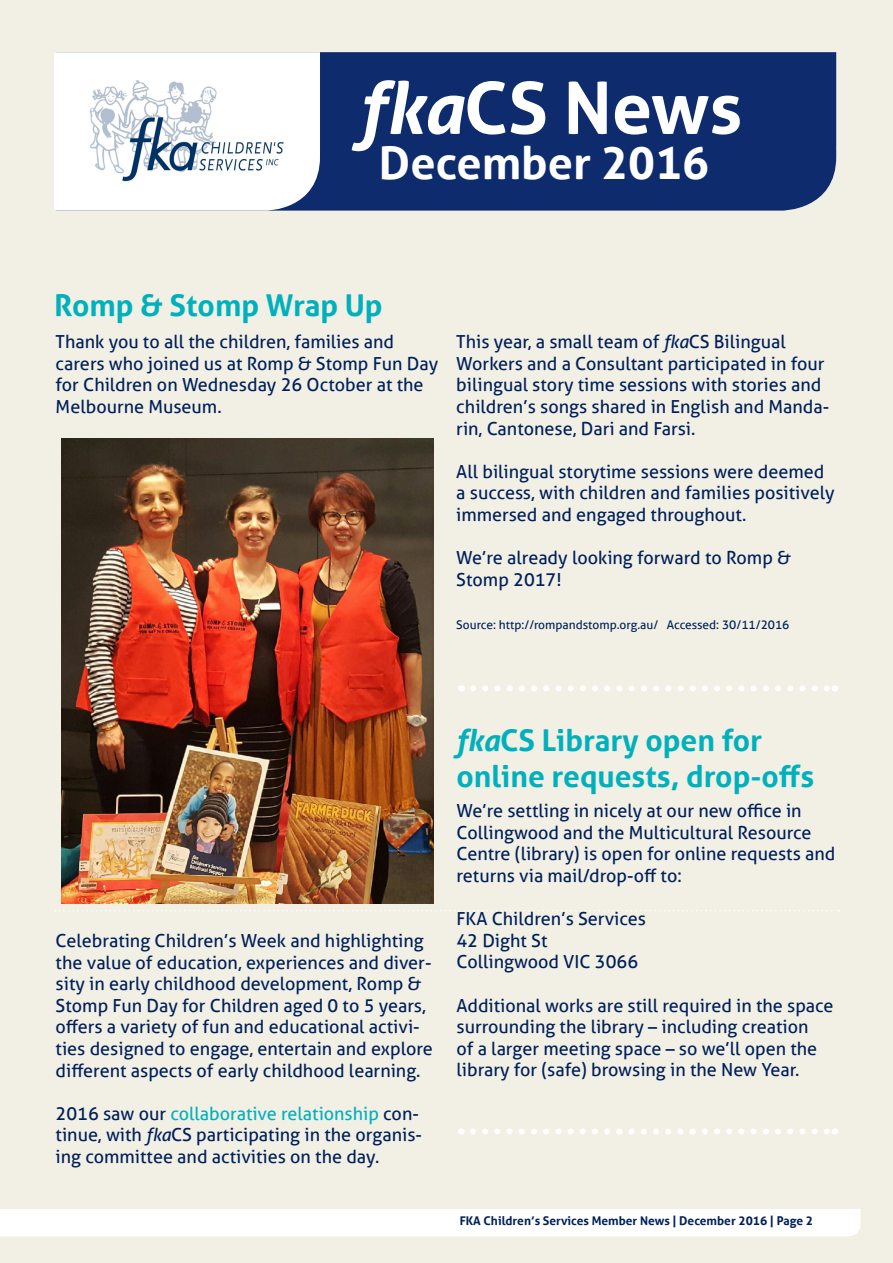
<style>
.page{position:relative;width:893px;height:1263px;background:#f2f0e4}
.page>*{position:absolute;margin:0;border:0;box-sizing:border-box;transform-origin:0 0}
.t1{font:700 72px "Aller";color:#fff}
.t2{font:700 45px "Aller";color:#fff}
.t3{font:700 30px "Aller";color:#00b1bd}
.t4{font:18px/21.6px "Aller";color:#00205b}
.t5{font:12px "Aller";color:#00205b}
.t6{font:700 12px "Aller";color:#00205b}
.s1{font-style:italic}
.s2{color:#00b1bd}
</style>
<div class="page">
<svg style="left:55px;top:910px;width:784px;height:1px"></svg>
<div style="left:0;top:1209px;width:860px;height:27px;background:#fff"></div>
<svg style="left:54px;top:52px;width:783px;height:159px;background:#42598c"></svg>
<img style="left:90px;top:81px;width:194px;height:101px">
<img style="left:62px;top:438px;width:372px;height:466px">
<svg style="left:473px;top:685px;width:355px;height:6px"></svg>
<svg style="left:473px;top:1128px;width:355px;height:6px"></svg>
<p class="t1" style="left:359px;top:64px;width:385px"><span class="s1">fka</span>CS News</p>
<p class="t2" style="left:379px;top:135px;width:332px">December 2016</p>
<p class="t3" style="left:54px;top:286px;width:330px">Romp &amp; Stomp Wrap Up</p>
<p class="t4" style="left:56px;top:331px;width:384px">Thank you to all the children, families and carers who joined us at Romp &amp; Stomp Fun Day for Children on Wednesday 26 October at the Melbourne Museum.</p>
<p class="t4" style="left:456px;top:331px;width:374px">This year, a small team of <span class="s1">fka</span>CS Bilingual Workers and a Consultant participated in four bilingual story time sessions with stories and children’s songs shared in English and Manda&shy;rin, Cantonese, Dari and Farsi.</p>
<p class="t4" style="left:456px;top:461px;width:380px">All bilingual storytime sessions were deemed a success, with children and families positively immersed and engaged throughout.</p>
<p class="t4" style="left:456px;top:547px;width:336px">We’re already looking forward to Romp &amp;<br>Stomp 2017!</p>
<p class="t5" style="left:456px;top:617px;width:335px">Source: http://rompandstomp.org.au/ Accessed: 30/11/2016</p>
<p class="t4" style="left:56px;top:930px;width:379px">Celebrating Children’s Week and highlighting the value of education, experiences and diver&shy;sity in early childhood development, Romp &amp; Stomp Fun Day for Children aged 0 to 5 years, offers a variety of fun and educational activi&shy;ties designed to engage, entertain and explore different aspects of early childhood learning.</p>
<p class="t4" style="left:56px;top:1102px;width:368px">2016 saw our <span class="s2">collaborative relationship</span> con&shy;tinue, with <span class="s1">fka</span>CS participating in the organis&shy;ing committee and activities on the day.</p>
<p class="t3" style="left:456px;top:722px;width:307px"><span class="s1">fka</span>CS Library open for</p>
<p class="t3" style="left:456px;top:758px;width:359px">online requests, drop-offs</p>
<p class="t4" style="left:456px;top:800px;width:380px">We’re settling in nicely at our new office in Collingwood and the Multicultural Resource Centre (library) is open for online requests and returns via mail/drop-off to:</p>
<p class="t4" style="left:456px;top:908px;width:191px">FKA Children’s Services</p>
<p class="t4" style="left:456px;top:929px;width:92px">42 Dight St</p>
<p class="t4" style="left:456px;top:951px;width:183px">Collingwood VIC 3066</p>
<p class="t4" style="left:456px;top:994px;width:379px">Additional works are still required in the space surrounding the library – including creation<br>of a larger meeting space – so we’ll open the library for (safe) browsing in the New Year.</p>
<p class="t6" style="left:460px;top:1213px;width:355px">FKA Children’s Services Member News | December 2016 | Page 2</p>
</div>
